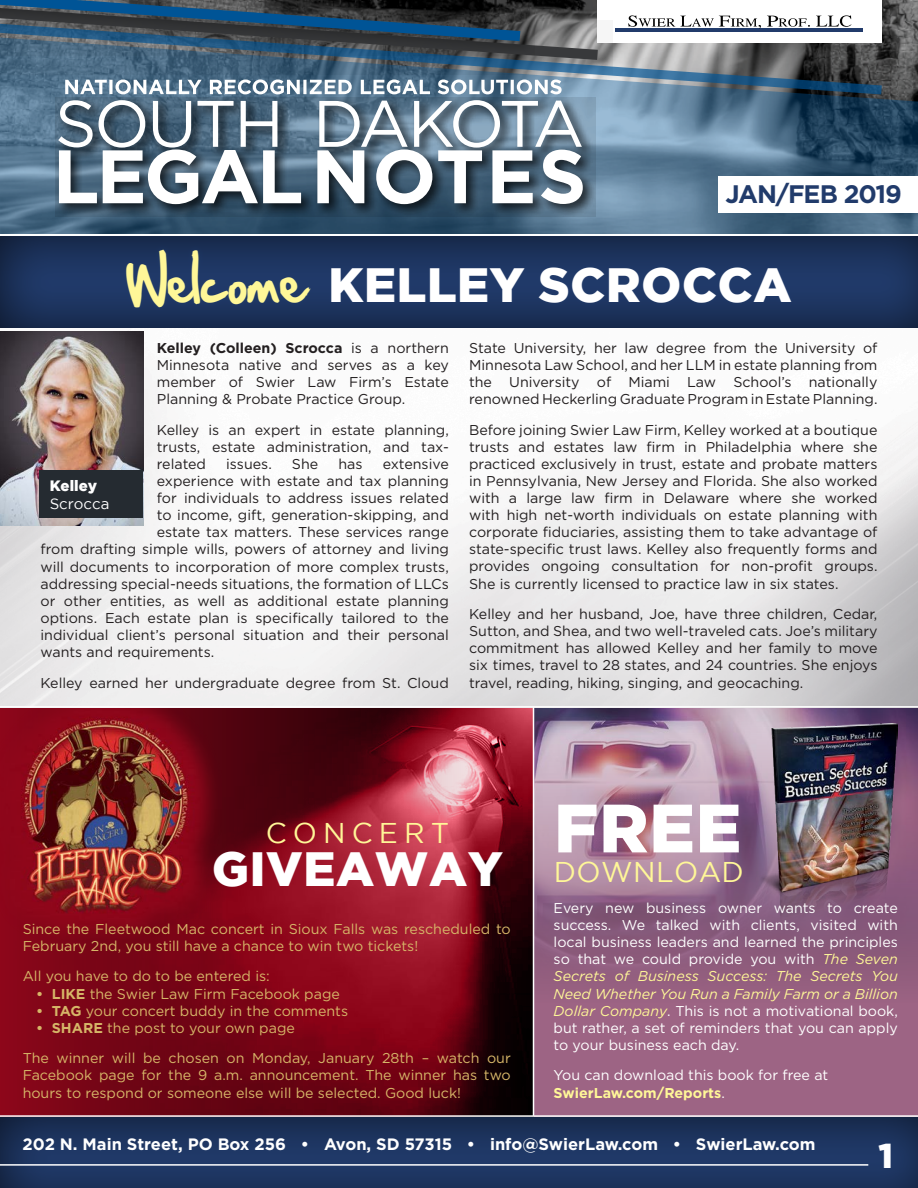
<style>
.page{position:relative;width:918px;height:1188px;background:#fff}
.page>*{position:absolute;margin:0;border:0;box-sizing:border-box;transform-origin:0 0}
.t1{font:900 68.25px "Gotham";color:#fff}
.t2{font:900 48px "Gotham";letter-spacing:.015em;color:#fff}
.t3{font:900 34.5px "Gotham";color:#fff}
.t4{font:28.5px "Gotham";letter-spacing:.015em;color:#fff798}
.t5{font:28.5px "Gotham";letter-spacing:.215em;color:#fff798}
.t6{font:700 25.35px "Gotham";letter-spacing:-.04em;color:#213b6b}
.t7{font:700 16.5px "Gotham";color:#fff}
.t8{font:15px "Gotham";color:#fff}
.t9{font:900 15px "Gotham";color:#fff}
.t10{font:14.25px/17.1px "Gotham";color:#231f20;text-align:justify}
.t11{font:14.25px/17.1px "Gotham";color:#fff;text-align:justify}
.t12{font:14.25px/17.1px "Gotham";color:#d6b668}
.s1{font-family:"Hand Of Sean";font-weight:400;color:#fff798}
.s2{font-weight:700}
.s3{font-style:italic;color:#fff798}
.s4{font-weight:700;color:#fff798}
</style>
<div class="page">
<div style="left:318px;top:608px;width:600px;height:523px;background:#9d6484"></div>
<img style="left:534px;top:708px;width:384px;height:296px">
<img style="left:0;top:708px;width:533px;height:406px">
<img style="left:0;top:708px;width:221px;height:231px">
<img style="left:0;top:331px;width:918px;height:375px">
<svg style="left:0;top:37px;width:918px;height:196px"></svg>
<svg style="left:0;top:15px;width:882px;height:79px"></svg>
<svg style="left:65px;top:80px;width:497px;height:14px"></svg>
<svg style="left:55px;top:97px;width:540px;height:120px"></svg>
<svg style="left:58px;top:100px;width:525px;height:104px"></svg>
<hr style="left:616px;top:29px;width:247px;height:3px;background:#213b6b">
<svg style="left:628px;top:15px;width:133px;height:14px"></svg>
<svg style="left:767px;top:16px;width:43px;height:11px"></svg>
<svg style="left:816px;top:15px;width:35px;height:12px"></svg>
<div style="left:0;top:1114px;width:918px;height:74px;background:#231f20;opacity:.75"></div>
<hr style="left:0;top:1164px;width:868px;height:2px;background:#fff">
<hr style="left:0;top:1115px;width:918px;height:2px;background:#fff">
<hr style="left:0;top:706px;width:918px;height:2px;background:#fff">
<hr style="left:533px;top:707px;width:1px;height:409px;background:#fff">
<div style="left:718px;top:176px;width:200px;height:36px;background:#fff"></div>
<img style="left:0;top:331px;width:143px;height:195px">
<div style="left:40px;top:471px;width:103px;height:47px;background:#252b31"></div>
<div style="left:0;top:235px;width:918px;height:94px;background:#231f20;opacity:.75"></div>
<div style="left:118px;top:242px;width:681px;height:73px;background:#213b6b;opacity:.75"></div>
<img style="left:758px;top:723px;width:140px;height:203px">
<svg style="left:0;top:0;width:598px;height:60px"></svg>
<h3 class="t6" style="left:726px;top:177px;width:178px">JAN/FEB 2019</h3>
<h2 class="t2" style="left:126px;top:257px;width:667px"><span class="s1">Welcome</span> KELLEY SCROCCA</h2>
<p class="t10" style="left:157px;top:339px;width:294px"><span class="s2">Kelley (Colleen) Scrocca</span> is a northern Minnesota native and serves as a key member of Swier Law Firm’s Estate Planning &amp; Probate Practice Group.</p>
<p class="t10" style="left:157px;top:421px;width:294px">Kelley is an expert in estate planning, trusts, estate administration, and tax&shy;related</p>
<p class="t10" style="left:226px;top:455px;width:47px">issues.</p>
<p class="t10" style="left:292px;top:455px;width:28px">She</p>
<p class="t10" style="left:338px;top:455px;width:26px">has</p>
<p class="t10" style="left:383px;top:455px;width:68px">extensive</p>
<p class="t10" style="left:157px;top:472px;width:293px">experience with estate and tax planning</p>
<p class="t10" style="left:157px;top:489px;width:294px">for individuals to address issues related</p>
<p class="t10" style="left:157px;top:506px;width:294px">to income, gift, generation-skipping, and</p>
<p class="t10" style="left:157px;top:523px;width:294px">estate tax matters. These services range</p>
<p class="t10" style="left:41px;top:541px;width:410px">from drafting simple wills, powers of attorney and living</p>
<p class="t10" style="left:41px;top:558px;width:410px">will documents to incorporation of more complex trusts,</p>
<p class="t10" style="left:41px;top:575px;width:410px">addressing special-needs situations, the formation of LLCs</p>
<p class="t10" style="left:41px;top:592px;width:410px">or other entities, as well as additional estate planning</p>
<p class="t10" style="left:41px;top:609px;width:410px">options. Each estate plan is specifically tailored to the</p>
<p class="t10" style="left:41px;top:626px;width:410px">individual client’s personal situation and their personal</p>
<p class="t10" style="left:41px;top:643px;width:175px">wants and requirements.</p>
<p class="t10" style="left:41px;top:674px;width:410px">Kelley earned her undergraduate degree from St. Cloud</p>
<p class="t9" style="left:50px;top:477px;width:49px">Kelley</p>
<p class="t8" style="left:50px;top:495px;width:61px">Scrocca</p>
<p class="t10" style="left:469px;top:339px;width:410px">State University, her law degree from the University of Minnesota Law School, and her LLM in estate planning from the University of Miami Law School’s nationally renowned Heckerling Graduate Program in Estate Planning.</p>
<p class="t10" style="left:469px;top:421px;width:410px">Before joining Swier Law Firm, Kelley worked at a boutique trusts and estates law firm in Philadelphia where she practiced exclusively in trust, estate and probate matters in Pennsylvania, New Jersey and Florida. She also worked with a large law firm in Delaware where she worked with high net-worth individuals on estate planning with corporate fiduciaries, assisting them to take advantage of state-specific trust laws. Kelley also frequently forms and provides ongoing consultation for non-profit groups.<br>She is currently licensed to practice law in six states.</p>
<p class="t10" style="left:469px;top:605px;width:410px">Kelley and her husband, Joe, have three children, Cedar, Sutton, and Shea, and two well-traveled cats. Joe’s military commitment has allowed Kelley and her family to move six times, travel to 28 states, and 24 countries. She enjoys travel, reading, hiking, singing, and geocaching.</p>
<h3 class="t5" style="left:266px;top:817px;width:185px">CONCERT</h3>
<h2 class="t2" style="left:212px;top:842px;width:292px">GIVEAWAY</h2>
<p class="t12" style="left:23px;top:920px;width:490px">Since the Fleetwood Mac concert in Sioux Falls was rescheduled to<br>February 2nd, you still have a chance to win two tickets!</p>
<p class="t12" style="left:23px;top:968px;width:249px">All you have to do to be entered is:</p>
<p class="t12" style="left:36px;top:985px;width:305px"><span class="s2">• LIKE</span> the Swier Law Firm Facebook page</p>
<p class="t12" style="left:36px;top:1002px;width:313px"><span class="s2">• TAG</span> your concert buddy in the comments</p>
<p class="t12" style="left:23px;top:1012px;width:490px;line-height:30.6px;text-indent:13px"><span class="s2">• SHARE</span> the post to your own page<br>The winner will be chosen on Monday, January 28th – watch our</p>
<p class="t12" style="left:23px;top:1067px;width:490px">Facebook page for the 9 a.m. announcement. The winner has two hours to respond or someone else will be selected. Good luck!</p>
<h1 class="t1" style="left:554px;top:789px;width:189px">FREE</h1>
<h3 class="t4" style="left:554px;top:857px;width:192px">DOWNLOAD</h3>
<p class="t11" style="left:554px;top:899px;width:346px">Every new business owner wants to create success. We talked with clients, visited with local business leaders and learned the principles so that we could provide you with <span class="s3">The Seven Secrets of Business Success: The Secrets You Need Whether You Run a Family Farm or a Billion Dollar Company</span>. This is not a motivational book, but rather, a set of reminders that you can apply to your business each day.</p>
<p class="t11" style="left:554px;top:1067px;width:276px">You can download this book for free at<br><span class="s4">SwierLaw.com/Reports</span>.</p>
<p class="t7" style="left:23px;top:1133px;width:794px">202 N. Main Street, PO Box 256 • Avon, SD 57315 • info@SwierLaw.com • SwierLaw.com</p>
<h3 class="t3" style="left:878px;top:1132px;width:16px">1</h3>
</div>
